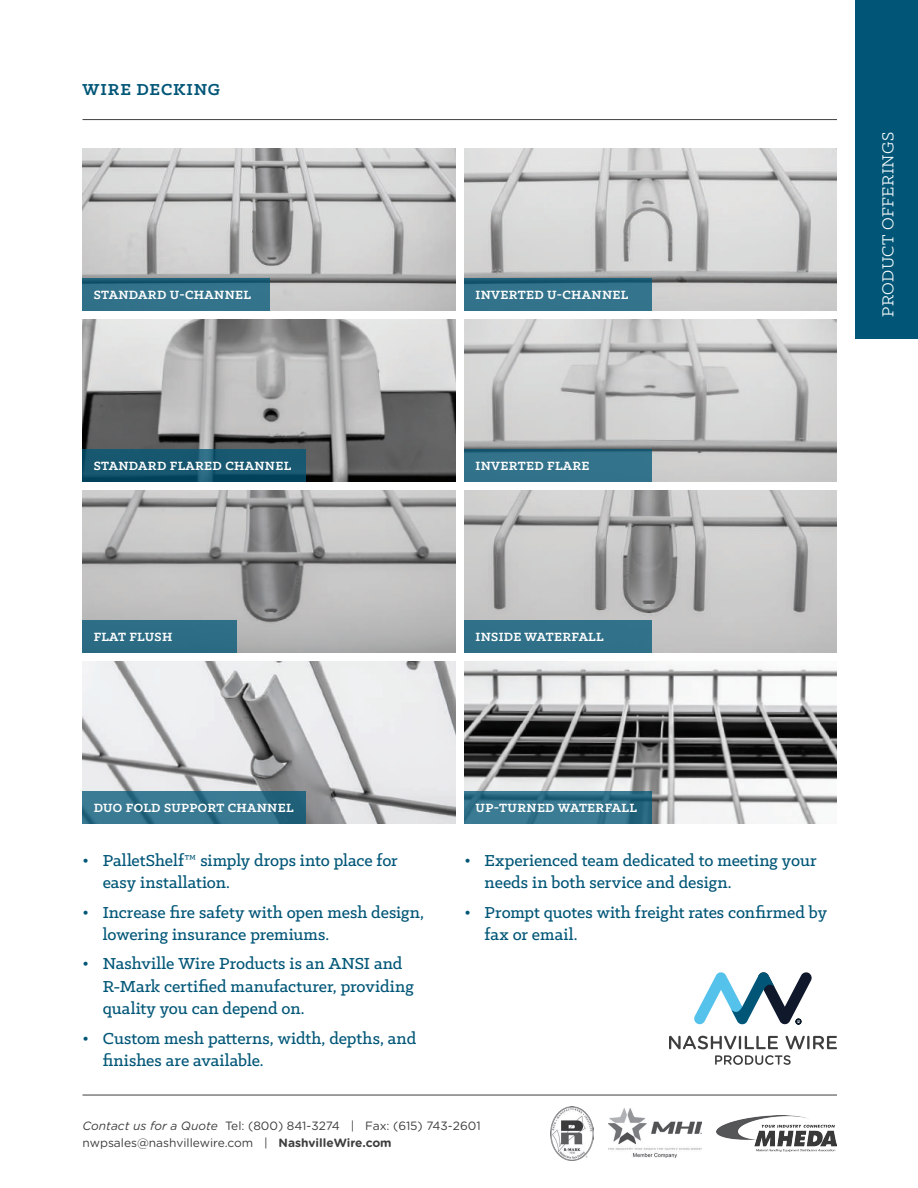
<style>
.page{position:relative;width:918px;height:1188px;background:#fff}
.page>*{position:absolute;margin:0;border:0;box-sizing:border-box;transform-origin:0 0}
.t1{font:500 18px/22.5px "Klinic Slab";color:#015677}
.t2{font:18px "Klinic Slab";letter-spacing:.025em;color:#fff}
.t3{font:700 18px "Klinic Slab";letter-spacing:.045em;color:#015677}
.t4{font:700 13.5px "Klinic Slab";letter-spacing:.025em;color:#fff}
.t5{font:12px/16.5px "Gotham Rounded";color:#3e3e3f}
.s1{font-style:italic}
.s2{font-weight:700}
</style>
<div class="page">
<hr style="left:82px;top:119px;width:755px;height:1px;background:#3e3e3f">
<svg style="left:669px;top:1036px;width:109px;height:13px"></svg>
<svg style="left:786px;top:1036px;width:51px;height:13px"></svg>
<svg style="left:715px;top:1055px;width:76px;height:10px"></svg>
<svg style="left:694px;top:972px;width:118px;height:53px"></svg>
<div style="left:855px;top:0;width:63px;height:339px;background:#015677"></div>
<img style="left:82px;top:149px;width:373px;height:161px">
<img style="left:82px;top:320px;width:373px;height:161px">
<img style="left:82px;top:491px;width:373px;height:161px">
<img style="left:82px;top:662px;width:373px;height:162px">
<img style="left:464px;top:149px;width:373px;height:161px">
<img style="left:464px;top:320px;width:373px;height:161px">
<img style="left:464px;top:491px;width:373px;height:161px">
<img style="left:464px;top:662px;width:373px;height:162px">
<svg style="left:82px;top:278px;width:188px;height:32px;background:#2e6d86"></svg>
<svg style="left:464px;top:278px;width:188px;height:32px;background:#2e6e87"></svg>
<svg style="left:82px;top:449px;width:224px;height:32px;background:#14546d"></svg>
<svg style="left:464px;top:449px;width:188px;height:32px;background:#2f6f88"></svg>
<div style="left:82px;top:620px;width:155px;height:32px;background:#2d6d85"></div>
<div style="left:464px;top:620px;width:188px;height:32px;background:#317089"></div>
<svg style="left:82px;top:791px;width:224px;height:33px;background:#33738c"></svg>
<svg style="left:464px;top:791px;width:188px;height:33px;background:#32728b"></svg>
<hr style="left:82px;top:1095px;width:755px;height:1px;background:#3e3e3f">
<img style="left:716px;top:1116px;width:121px;height:36px">
<img style="left:608px;top:1109px;width:93px;height:49px">
<img style="left:550px;top:1107px;width:43px;height:53px">
<p class="t3" style="left:82px;top:77px;width:139px">WIRE DECKING</p>
<p class="t4" style="left:94px;top:286px;width:159px">STANDARD U-CHANNEL</p>
<p class="t4" style="left:476px;top:286px;width:154px">INVERTED U-CHANNEL</p>
<p class="t4" style="left:94px;top:457px;width:199px">STANDARD FLARED CHANNEL</p>
<p class="t4" style="left:476px;top:457px;width:115px">INVERTED FLARE</p>
<p class="t2" style="left:876px;top:317px;width:186px;rotate:-90deg">PRODUCT OFFERINGS</p>
<p class="t4" style="left:94px;top:628px;width:80px">FLAT FLUSH</p>
<p class="t4" style="left:476px;top:628px;width:130px">INSIDE WATERFALL</p>
<p class="t4" style="left:94px;top:799px;width:201px">DUO FOLD SUPPORT CHANNEL</p>
<p class="t4" style="left:476px;top:799px;width:163px">UP-TURNED WATERFALL</p>
<p class="t1" style="left:103px;top:849px;width:296px;text-indent:-20px">• PalletShelf™ simply drops into place for easy installation.</p>
<p class="t1" style="left:103px;top:900px;width:323px;text-indent:-20px">• Increase fire safety with open mesh design, lowering insurance premiums.</p>
<p class="t1" style="left:103px;top:952px;width:313px;text-indent:-20px">• Nashville Wire Products is an ANSI and<br>R-Mark certified manufacturer, providing quality you can depend on.</p>
<p class="t1" style="left:103px;top:1026px;width:315px;text-indent:-20px">• Custom mesh patterns, width, depths, and finishes are available.</p>
<p class="t1" style="left:485px;top:849px;width:334px;text-indent:-20px">• Experienced team dedicated to meeting your needs in both service and design.</p>
<p class="t1" style="left:485px;top:900px;width:344px;text-indent:-20px">• Prompt quotes with freight rates confirmed by fax or email.</p>
<p class="t5" style="left:82px;top:1117px;width:400px"><span class="s1">Contact us for a Quote</span> Tel: (800) 841-3274 | Fax: (615) 743-2601 nwpsales@nashvillewire.com | <span class="s2">NashvilleWire.com</span></p>
</div>
